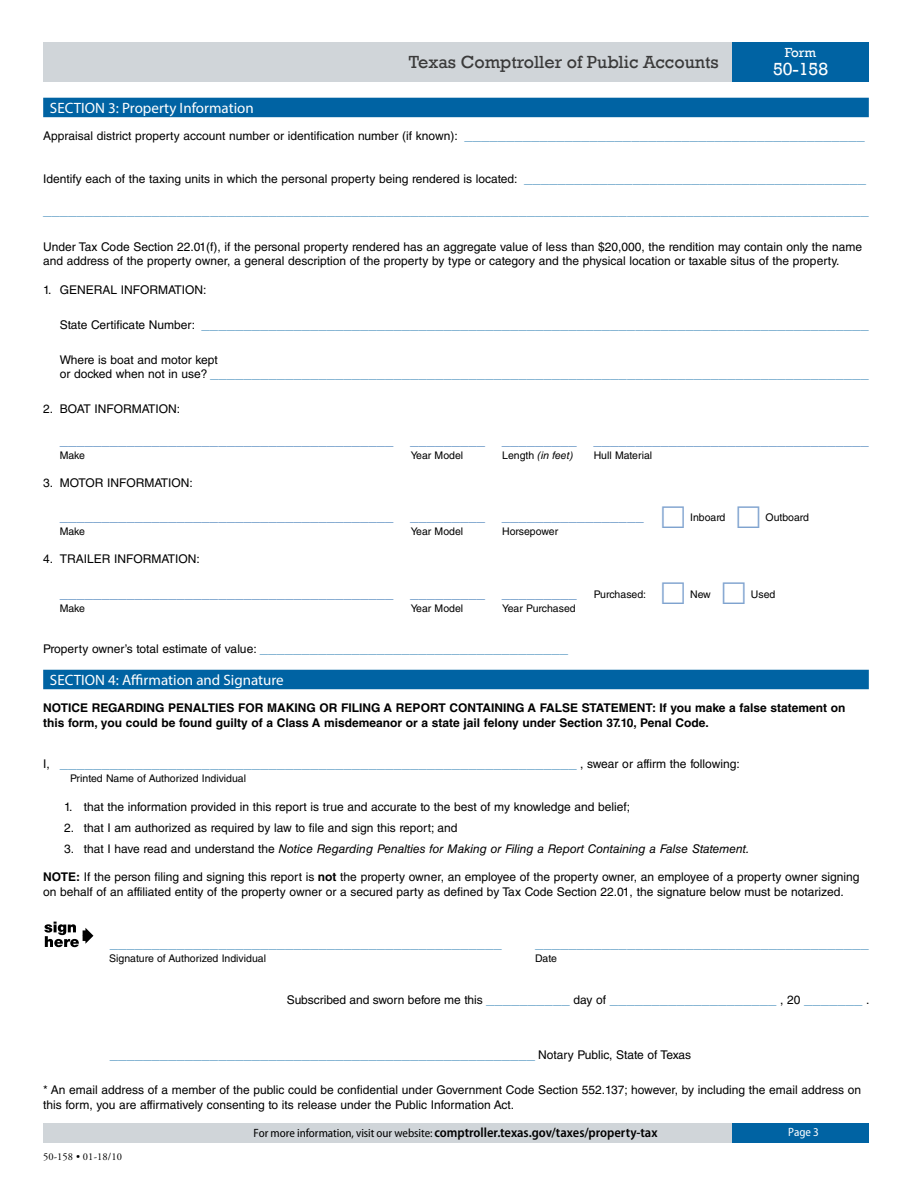
<style>
.page{position:relative;width:918px;height:1188px;background:#fff}
.page>*{position:absolute;margin:0;border:0;box-sizing:border-box;transform-origin:0 0}
.t1{font:18px "Rockwell";color:#3a3a3a}
.t2{font:18px "Rockwell";color:#fff}
.t3{font:15px "Helvetica LT Std";color:#66a2c8}
.t4{font:15px "Helvetica LT Std";color:#6594c5}
.t5{font:15px "Myriad Pro";color:#fff}
.t6{font:600 semi-condensed 13.5px "Myriad Pro";color:#000}
.t7{font:13.5px "Rockwell";color:#fff}
.t8{font:12px/14.4px "Helvetica LT Std";color:#000}
.t9{font:700 12px/14.4px "Helvetica LT Std";color:#000}
.t10{font:italic 12px "Helvetica LT Std";color:#000}
.t11{font:semi-condensed 12px "Myriad Pro";color:#fff}
.t12{font:10.5px "Helvetica LT Std";color:#000}
.t13{font:10.5px "Adobe Garamond Pro";letter-spacing:.01em;color:#000}
.t14{font:italic 10.5px "Helvetica LT Std";color:#000}
.s1{font-size:15px;color:#66a2c8}
.s2{font-size:12px;color:#000}
.s3{font-style:normal}
.s4{font-size:10.5px;color:#000}
.s5{font-weight:700}
.s6{font-weight:400;font-size:12px}
</style>
<div class="page">
<div style="left:43px;top:42px;width:689px;height:39px;background:#d0d5d9"></div>
<div style="left:732px;top:42px;width:137px;height:39px;background:#0063a3"></div>
<div style="left:43px;top:1123px;width:689px;height:19px;background:#d0d5d9"></div>
<div style="left:732px;top:1123px;width:137px;height:19px;background:#0063a3"></div>
<div style="left:43px;top:98px;width:826px;height:19px;background:#0063a3"></div>
<div style="left:43px;top:670px;width:826px;height:19px;background:#0063a3"></div>
<svg style="left:83px;top:930px;width:2px;height:11px"></svg>
<svg style="left:85px;top:928px;width:8px;height:16px"></svg>
<svg style="left:44px;top:922px;width:35px;height:25px"></svg>
<h1 class="t1" style="left:409px;top:51px;width:311px">Texas Comptroller of Public Accounts</h1>
<p class="t7" style="left:785px;top:45px;width:33px">Form</p>
<h1 class="t2" style="left:773px;top:59px;width:57px">50-158</h1>
<p class="t5" style="left:50px;top:98px;width:205px">SECTION 3: Property Information</p>
<p class="t8" style="left:43px;top:129px;width:823px">Appraisal district property account number or identification number (if known): <span class="s1">________________________________________________</span></p>
<p class="t8" style="left:43px;top:171px;width:824px">Identify each of the taxing units in which the personal property being rendered is located: <span class="s1">_________________________________________</span></p>
<p class="t3" style="left:43px;top:201px;width:827px">___________________________________________________________________________________________________</p>
<p class="t8" style="left:43px;top:239px;width:821px">Under Tax Code Section 22.01(f), if the personal property rendered has an aggregate value of less than $20,000, the rendition may contain only the name and address of the property owner, a general description of the property by type or category and the physical location or taxable situs of the property.</p>
<p class="t8" style="left:43px;top:283px;width:165px">1. GENERAL INFORMATION:</p>
<p class="t3" style="left:60px;top:315px;width:811px"><span class="s2">State Certificate Number:</span> ________________________________________________________________________________</p>
<p class="t8" style="left:60px;top:352px;width:160px">Where is boat and motor kept</p>
<p class="t3" style="left:60px;top:364px;width:811px"><span class="s2">or docked when not in use?</span> _______________________________________________________________________________</p>
<p class="t8" style="left:43px;top:401px;width:139px">2. BOAT INFORMATION:</p>
<p class="t4" style="left:60px;top:431px;width:335px">________________________________________</p>
<p class="t4" style="left:410px;top:431px;width:460px">_________ _________ _________________________________</p>
<p class="t12" style="left:60px;top:449px;width:27px">Make</p>
<p class="t12" style="left:411px;top:449px;width:54px">Year Model</p>
<p class="t14" style="left:502px;top:449px;width:73px"><span class="s3">Length</span> (in feet)</p>
<p class="t12" style="left:594px;top:449px;width:60px">Hull Material</p>
<p class="t8" style="left:43px;top:475px;width:151px">3. MOTOR INFORMATION:</p>
<p class="t4" style="left:60px;top:507px;width:585px">________________________________________ _________ _________________</p>
<p class="t12" style="left:690px;top:512px;width:37px">Inboard</p>
<p class="t12" style="left:766px;top:512px;width:45px">Outboard</p>
<p class="t12" style="left:60px;top:525px;width:27px">Make</p>
<p class="t12" style="left:411px;top:525px;width:54px">Year Model</p>
<p class="t12" style="left:502px;top:525px;width:58px">Horsepower</p>
<p class="t8" style="left:43px;top:552px;width:158px">4. TRAILER INFORMATION:</p>
<p class="t4" style="left:60px;top:584px;width:588px">________________________________________ _________ _________ <span class="s4">Purchased:</span></p>
<p class="t12" style="left:690px;top:588px;width:22px">New</p>
<p class="t12" style="left:751px;top:588px;width:26px">Used</p>
<p class="t12" style="left:60px;top:602px;width:27px">Make</p>
<p class="t12" style="left:411px;top:602px;width:54px">Year Model</p>
<p class="t12" style="left:502px;top:602px;width:75px">Year Purchased</p>
<p class="t3" style="left:43px;top:639px;width:527px"><span class="s2">Property owner’s total estimate of value:</span> _____________________________________</p>
<p class="t5" style="left:50px;top:670px;width:235px">SECTION 4: Affirmation and Signature</p>
<p class="t9" style="left:43px;top:701px;width:804px">NOTICE REGARDING PENALTIES FOR MAKING OR FILING A REPORT CONTAINING A FALSE STATEMENT: If you make a false statement on this form, you could be found guilty of a Class A misdemeanor or a state jail felony under Section 37.10, Penal Code.</p>
<p class="t3" style="left:43px;top:754px;width:698px"><span class="s2">I,</span> ______________________________________________________________ <span class="s2">, swear or affirm the following:</span></p>
<p class="t12" style="left:70px;top:772px;width:177px">Printed Name of Authorized Individual</p>
<p class="t8" style="left:64px;top:800px;width:568px">1. that the information provided in this report is true and accurate to the best of my knowledge and belief;</p>
<p class="t8" style="left:64px;top:821px;width:395px">2. that I am authorized as required by law to file and sign this report; and</p>
<p class="t10" style="left:64px;top:842px;width:687px"><span class="s3">3. that I have read and understand the</span> Notice Regarding Penalties for Making or Filing a Report Containing a False Statement.</p>
<p class="t8" style="left:43px;top:870px;width:818px"><span class="s5">NOTE:</span> If the person filing and signing this report is <span class="s5">not</span> the property owner, an employee of the property owner, an employee of a property owner signing on behalf of an affiliated entity of the property owner or a secured party as defined by Tax Code Section 22.01, the signature below must be notarized.</p>
<p class="t3" style="left:110px;top:934px;width:393px">_______________________________________________</p>
<p class="t3" style="left:535px;top:934px;width:335px">________________________________________</p>
<p class="t12" style="left:109px;top:952px;width:158px">Signature of Authorized Individual</p>
<p class="t12" style="left:535px;top:952px;width:23px">Date</p>
<p class="t8" style="left:287px;top:992px;width:584px">Subscribed and sworn before me this <span class="s1">__________</span> day of <span class="s1">____________________</span> , 20 <span class="s1">_______</span> .</p>
<p class="t3" style="left:110px;top:1045px;width:583px">___________________________________________________ <span class="s2">Notary Public, State of Texas</span></p>
<p class="t8" style="left:43px;top:1083px;width:819px">* An email address of a member of the public could be confidential under Government Code Section 552.137; however, by including the email address on this form, you are affirmatively consenting to its release under the Public Information Act.</p>
<p class="t13" style="left:43px;top:1150px;width:80px">50-158 • 01-18/10</p>
<p class="t6" style="left:254px;top:1125px;width:405px"><span class="s6">For more information, visit our website:</span> comptroller.texas.gov/taxes/property-tax</p>
<p class="t11" style="left:788px;top:1126px;width:32px">Page 3</p>
</div>
